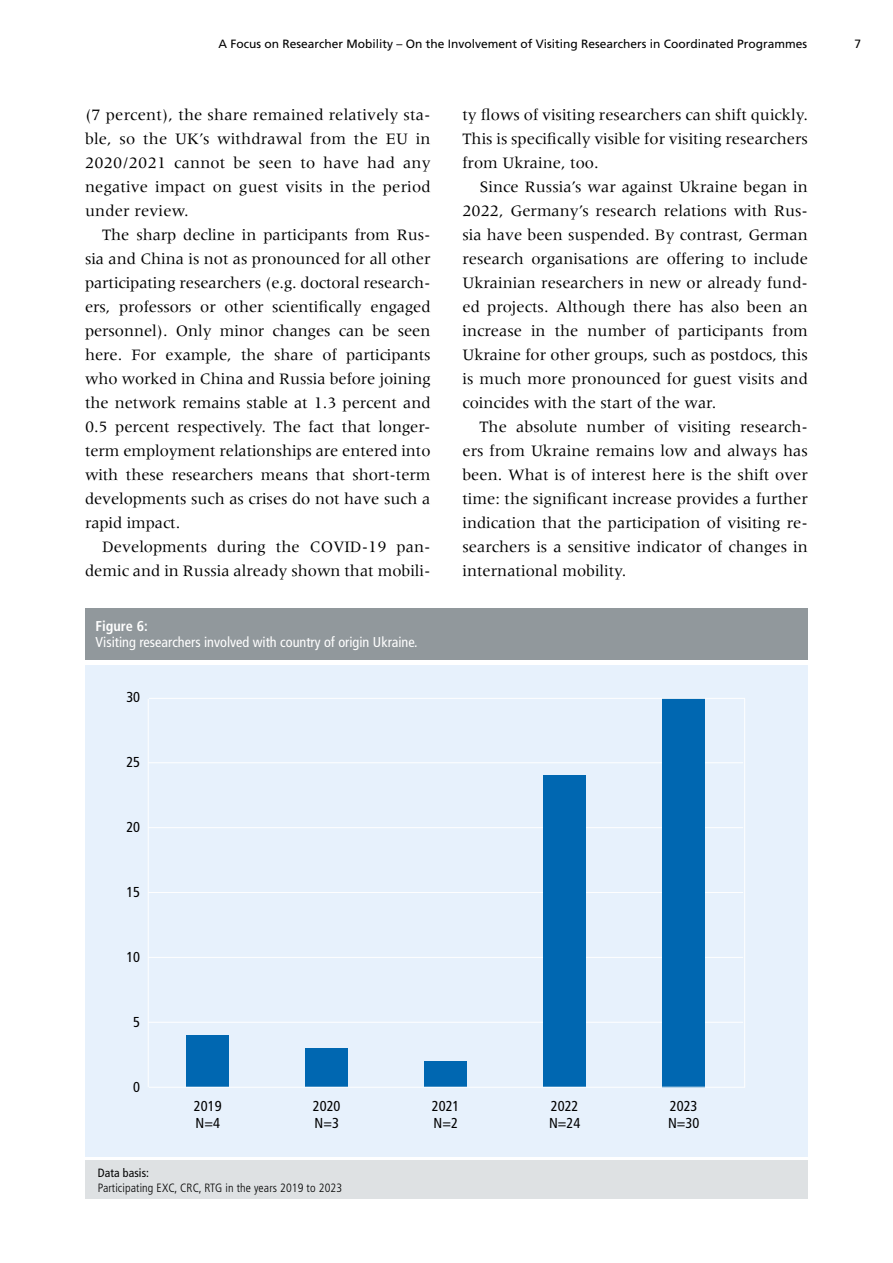
<style>
.page{position:relative;width:893px;height:1263px;background:#fff}
.page>*{position:absolute;margin:0;border:0;box-sizing:border-box;transform-origin:0 0}
.t1{font:16.5px/24px "Meridien LT Std";color:#000;text-align:justify}
.t2{font:condensed 14.4px/17.2px "Frutiger LT Std";color:#000}
.t3{font:condensed 14.25px "Frutiger LT Std";color:#fff}
.t4{font:700 condensed 14.25px "Frutiger LT Std";color:#fff}
.t5{font:12px "Frutiger LT Std";color:#000}
.t6{font:300 condensed 12px "Frutiger LT Std";letter-spacing:.01em;color:#000}
.t7{font:condensed 12px "Frutiger LT Std";letter-spacing:.01em;color:#000}
</style>
<div class="page">
<div style="left:85px;top:608px;width:723px;height:51px;background:#91989c"></div>
<div style="left:85px;top:665px;width:723px;height:491px;background:#e7f1fc"></div>
<hr style="left:148px;top:1022px;width:595px;height:1px;background:#fff">
<hr style="left:148px;top:957px;width:595px;height:1px;background:#fff">
<hr style="left:148px;top:892px;width:595px;height:1px;background:#fff">
<hr style="left:148px;top:827px;width:595px;height:1px;background:#fff">
<hr style="left:148px;top:762px;width:595px;height:1px;background:#fff">
<div style="left:186px;top:1035px;width:43px;height:52px;background:#0067b1"></div>
<div style="left:305px;top:1048px;width:43px;height:39px;background:#0067b1"></div>
<div style="left:424px;top:1061px;width:43px;height:26px;background:#0067b1"></div>
<div style="left:543px;top:776px;width:43px;height:311px;background:#0067b1"></div>
<div style="left:662px;top:698px;width:43px;height:389px;background:#0067b1"></div>
<hr style="left:148px;top:699px;width:1px;height:388px;background:#fff">
<hr style="left:744px;top:698px;width:1px;height:389px;background:#fff">
<hr style="left:149px;top:1087px;width:596px;height:1px;background:#fff">
<hr style="left:149px;top:698px;width:596px;height:1px;background:#fff">
<div style="left:85px;top:1161px;width:723px;height:38px;background:#dee1e3"></div>
<p class="t5" style="left:218px;top:37px;width:590px">A Focus on Researcher Mobility – On the Involvement of Visiting Researchers in Coordinated Programmes</p>
<p class="t5" style="left:854px;top:37px;width:8px">7</p>
<p class="t1" style="left:85px;top:103px;width:347px">(7 percent), the share remained relatively sta&shy;ble, so the UK’s withdrawal from the EU in 2020/2021 cannot be seen to have had any negative impact on guest visits in the period under review.</p>
<p class="t1" style="left:85px;top:223px;width:347px;text-indent:17px">The sharp decline in participants from Rus&shy;sia and China is not as pronounced for all other participating researchers (e.g. doctoral research&shy;ers, professors or other scientifically engaged personnel). Only minor changes can be seen here. For example, the share of participants who worked in China and Russia before joining the network remains stable at 1.3 percent and 0.5 percent respectively. The fact that longer&shy;term employment relationships are entered into with these researchers means that short-term developments such as crises do not have such a rapid impact.</p>
<p class="t1" style="left:85px;top:535px;width:347px;text-align:right">Developments during the COVID-19 pan&shy;demic and in Russia already shown that mobili-</p>
<p class="t4" style="left:96px;top:617px;width:54px">Figure 6:</p>
<p class="t3" style="left:96px;top:634px;width:324px">Visiting researchers involved with country of origin Ukraine.</p>
<p class="t2" style="left:126px;top:689px;width:15px">30</p>
<p class="t2" style="left:126px;top:754px;width:15px">25</p>
<p class="t2" style="left:126px;top:818px;width:15px">20</p>
<p class="t2" style="left:126px;top:883px;width:15px">15</p>
<p class="t2" style="left:126px;top:948px;width:15px">10</p>
<p class="t2" style="left:133px;top:1013px;width:8px">5</p>
<p class="t2" style="left:133px;top:1078px;width:8px">0</p>
<p class="t1" style="left:462px;top:103px;width:347px">ty flows of visiting researchers can shift quickly.<br>This is specifically visible for visiting researchers from Ukraine, too.</p>
<p class="t1" style="left:462px;top:175px;width:347px;text-indent:17px">Since Russia’s war against Ukraine began in 2022, Germany’s research relations with Rus&shy;sia have been suspended. By contrast, German research organisations are offering to include Ukrainian researchers in new or already fund&shy;ed projects. Although there has also been an increase in the number of participants from Ukraine for other groups, such as postdocs, this is much more pronounced for guest visits and coincides with the start of the war.</p>
<p class="t1" style="left:462px;top:415px;width:347px;text-indent:17px">The absolute number of visiting research&shy;ers from Ukraine remains low and always has been. What is of interest here is the shift over time: the significant increase provides a further indication that the participation of visiting re&shy;searchers is a sensitive indicator of changes in international mobility.</p>
<p class="t2" style="left:194px;top:1097px;width:29px">2019<br>N=4</p>
<p class="t2" style="left:313px;top:1097px;width:29px">2020<br>N=3</p>
<p class="t7" style="left:98px;top:1166px;width:53px">Data basis:</p>
<p class="t6" style="left:98px;top:1180px;width:246px">Participating EXC, CRC, RTG in the years 2019 to 2023</p>
<p class="t2" style="left:432px;top:1097px;width:29px">2021<br>N=2</p>
<p class="t2" style="left:549px;top:1097px;width:33px">2022<br>N=24</p>
<p class="t2" style="left:668px;top:1097px;width:33px">2023<br>N=30</p>
</div>
